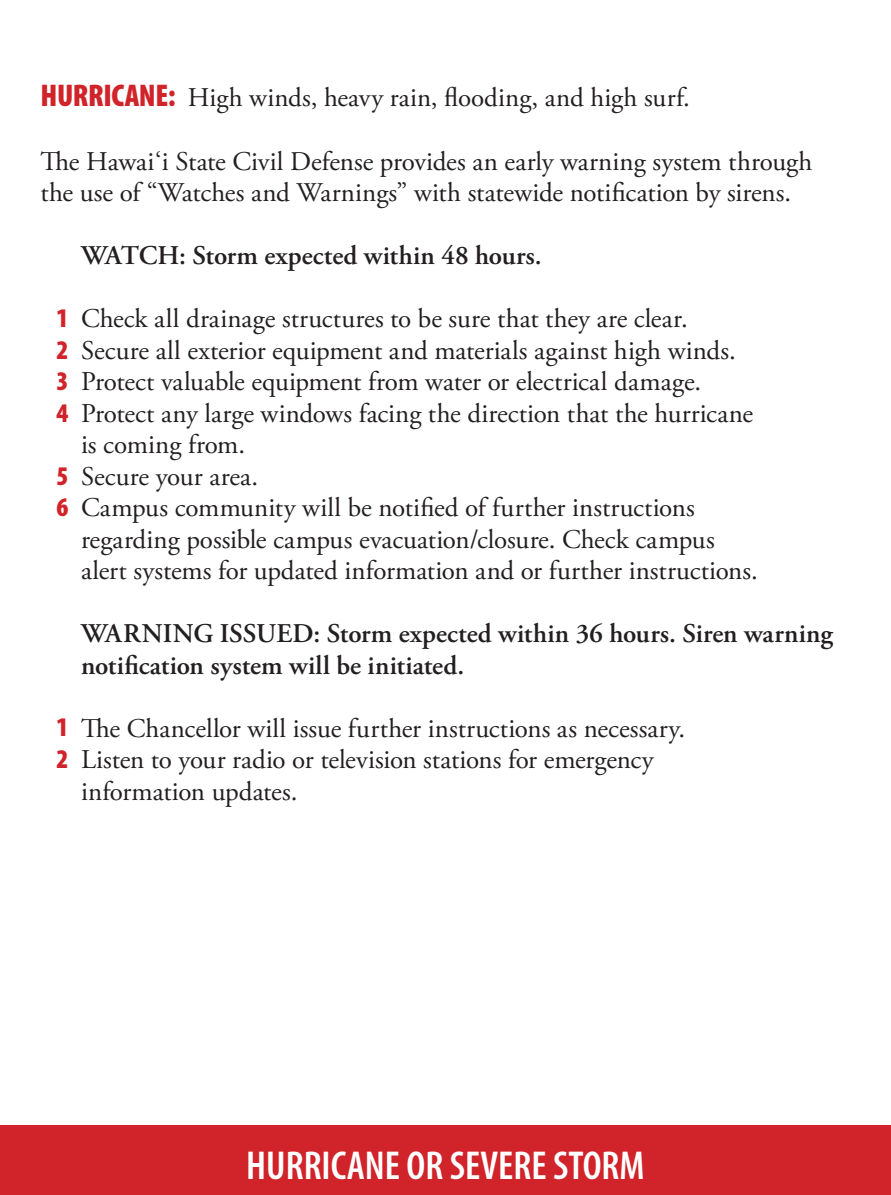
<style>
.page{position:relative;width:891px;height:1195px;background:#fff}
.page>*{position:absolute;margin:0;border:0;box-sizing:border-box;transform-origin:0 0}
.t1{font:600 condensed 40.5px "Myriad Pro";color:#fff}
.t2{font:27px/31.5px "Adobe Garamond Pro";color:#231f20}
.t3{font:600 27px "Adobe Garamond Pro";color:#231f20}
.t4{font:900 condensed 27px "Myriad Pro";color:#d1232a}
.s1{font-family:"Myriad Pro";font-weight:900;font-stretch:condensed;font-size:31.5px;color:#d1232a}
</style>
<div class="page">
<div style="left:0;top:1125px;width:891px;height:70px;background:#d1232a"></div>
<p class="t2" style="left:40px;top:82px;width:651px"><span class="s1">HURRICANE:</span> High winds, heavy rain, flooding, and high surf.</p>
<p class="t2" style="left:40px;top:146px;width:774px">The Hawai‘i State Civil Defense provides an early warning system through the use of “Watches and Warnings” with statewide notification by sirens.</p>
<p class="t3" style="left:81px;top:240px;width:462px">WATCH: Storm expected within 48 hours.</p>
<p class="t2" style="left:81px;top:304px;width:608px">Check all drainage structures to be sure that they are clear.</p>
<p class="t2" style="left:81px;top:335px;width:656px">Secure all exterior equipment and materials against high winds.</p>
<p class="t2" style="left:81px;top:367px;width:622px">Protect valuable equipment from water or electrical damage.</p>
<p class="t2" style="left:81px;top:398px;width:674px">Protect any large windows facing the direction that the hurricane</p>
<p class="t2" style="left:81px;top:430px;width:166px">is coming from.</p>
<p class="t2" style="left:81px;top:461px;width:179px">Secure your area.</p>
<p class="t2" style="left:81px;top:493px;width:615px">Campus community will be notified of further instructions</p>
<p class="t2" style="left:81px;top:524px;width:635px">regarding possible campus evacuation/closure. Check campus</p>
<p class="t2" style="left:81px;top:556px;width:678px">alert systems for updated information and or further instructions.</p>
<p class="t3" style="left:81px;top:618px;width:754px">WARNING ISSUED: Storm expected within 36 hours. Siren warning</p>
<p class="t3" style="left:81px;top:650px;width:385px">notification system will be initiated.</p>
<p class="t2" style="left:81px;top:713px;width:606px">The Chancellor will issue further instructions as necessary.</p>
<p class="t2" style="left:81px;top:745px;width:574px">Listen to your radio or television stations for emergency</p>
<p class="t2" style="left:81px;top:776px;width:218px">information updates.</p>
<p class="t4" style="left:57px;top:303px;width:13px">1</p>
<p class="t4" style="left:57px;top:335px;width:13px">2</p>
<p class="t4" style="left:57px;top:366px;width:13px">3</p>
<p class="t4" style="left:57px;top:398px;width:13px">4</p>
<p class="t4" style="left:57px;top:461px;width:13px">5</p>
<p class="t4" style="left:57px;top:492px;width:13px">6</p>
<p class="t4" style="left:57px;top:712px;width:13px">1</p>
<p class="t4" style="left:57px;top:743px;width:13px">2</p>
<p class="t1" style="left:246px;top:1143px;width:400px">HURRICANE OR SEVERE STORM</p>
</div>
